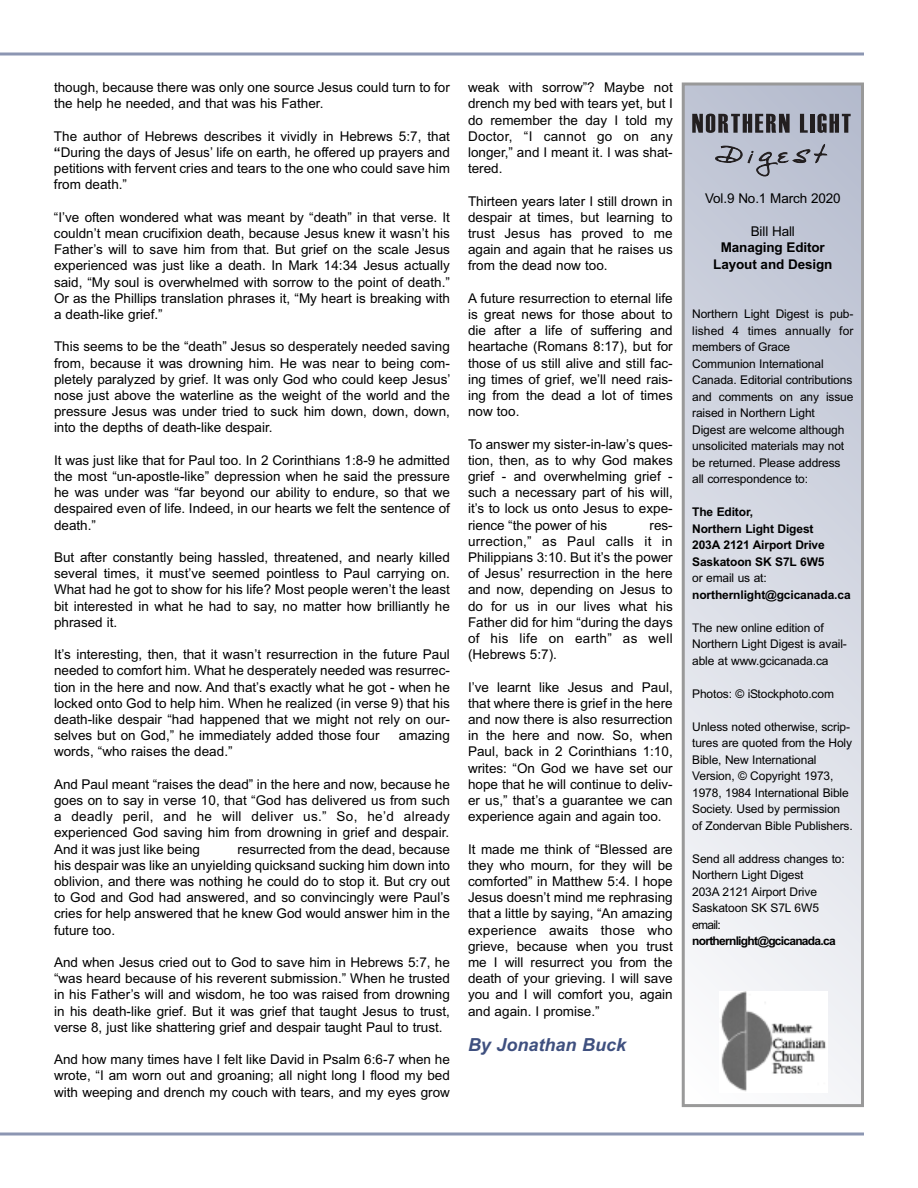
<style>
.page{position:relative;width:918px;height:1188px;background:#fff}
.page>*{position:absolute;margin:0;border:0;box-sizing:border-box;transform-origin:0 0}
.t1{font:italic 700 18px "Arial";color:#3f507f}
.t2{font:13.5px/16.2px "Arial";color:#000;text-align:justify}
.t3{font:700 13.5px/16.5px "Arial";letter-spacing:-.01em;color:#000;text-align:center}
.t4{font:12px/16.5px "Arial";letter-spacing:-.01em;color:#000}
.t5{font:700 12px/16.5px "Arial";letter-spacing:-.01em;color:#000}
.t6{font:700 12px "Arial";letter-spacing:-.06em;color:#000}
.s1{font-weight:700}
</style>
<div class="page">
<svg style="left:0;top:52px;width:864px;height:4px;background:#a8b0c5"></svg>
<svg style="left:0;top:1132px;width:864px;height:4px;background:#a8b0c5"></svg>
<div style="left:685px;top:86px;width:176px;height:1018px;background:linear-gradient(to bottom,#b8bed0,#f9fafb)"></div>
<div style="left:682px;top:82px;width:182px;height:1025px;border:3px solid #999"></div>
<img style="left:719px;top:991px;width:108px;height:102px">
<svg style="left:715px;top:144px;width:113px;height:32px;background:#a5a9b7"></svg>
<svg style="left:692px;top:114px;width:98px;height:19px;background:#5c5c63"></svg>
<svg style="left:800px;top:114px;width:8px;height:19px"></svg>
<div style="left:810px;top:114px;width:5px;height:19px;background:#231f20"></div>
<svg style="left:817px;top:114px;width:34px;height:19px"></svg>
<p class="t2" style="left:54px;top:79px;width:397px">though, because there was only one source Jesus could turn to for the help he needed, and that was his Father.</p>
<p class="t2" style="left:54px;top:128px;width:398px">The author of Hebrews describes it vividly in Hebrews 5:7, that <span class="s1">“</span>During the days of Jesus’ life on earth, he offered up prayers and petitions with fervent cries and tears to the one who could save him from death.”</p>
<p class="t2" style="left:54px;top:209px;width:398px">“I’ve often wondered what was meant by “death” in that verse. It couldn’t mean crucifixion death, because Jesus knew it wasn’t his Father’s will to save him from that. But grief on the scale Jesus experienced was just like a death. In Mark 14:34 Jesus actually said, “My soul is overwhelmed with sorrow to the point of death.” Or as the Phillips translation phrases it, “My heart is breaking with a death-like grief.”</p>
<p class="t2" style="left:54px;top:339px;width:398px">This seems to be the “death” Jesus so desperately needed saving from, because it was drowning him. He was near to being com&shy;pletely paralyzed by grief. It was only God who could keep Jesus’ nose just above the waterline as the weight of the world and the pressure Jesus was under tried to suck him down, down, down, into the depths of death-like despair.</p>
<p class="t2" style="left:54px;top:452px;width:398px">It was just like that for Paul too. In 2 Corinthians 1:8-9 he admitted the most “un-apostle-like” depression when he said the pressure he was under was “far beyond our ability to endure, so that we despaired even of life. Indeed, in our hearts we felt the sentence of death.”</p>
<p class="t2" style="left:54px;top:549px;width:398px">But after constantly being hassled, threatened, and nearly killed several times, it must’ve seemed pointless to Paul carrying on.<br>What had he got to show for his life? Most people weren’t the least bit interested in what he had to say, no matter how brilliantly he phrased it.</p>
<p class="t2" style="left:54px;top:646px;width:398px">It’s interesting, then, that it wasn’t resurrection in the future Paul needed to comfort him. What he desperately needed was resurrec&shy;tion in the here and now. And that’s exactly what he got - when he locked onto God to help him. When he realized (in verse 9) that his death-like despair “had happened that we might not rely on our&shy;selves but on God,” he immediately added those four</p>
<p class="t2" style="left:399px;top:727px;width:53px">amazing</p>
<p class="t2" style="left:54px;top:744px;width:180px">words, “who raises the dead.”</p>
<p class="t2" style="left:54px;top:776px;width:397px">And Paul meant “raises the dead” in the here and now, because he goes on to say in verse 10, that “God has delivered us from such a deadly peril, and he will deliver us.” So, he’d already experienced God saving him from drowning in grief and despair.<br>And it was just like being</p>
<p class="t2" style="left:54px;top:841px;width:398px;text-indent:184px">resurrected from the dead, because his despair was like an unyielding quicksand sucking him down into oblivion, and there was nothing he could do to stop it. But cry out to God and God had answered, and so convincingly were Paul’s cries for help answered that he knew God would answer him in the future too.</p>
<p class="t2" style="left:54px;top:954px;width:398px">And when Jesus cried out to God to save him in Hebrews 5:7, he “was heard because of his reverent submission.” When he trusted in his Father’s will and wisdom, he too was raised from drowning in his death-like grief. But it was grief that taught Jesus to trust, verse 8, just like shattering grief and despair taught Paul to trust.</p>
<p class="t2" style="left:54px;top:1051px;width:398px">And how many times have I felt like David in Psalm 6:6-7 when he wrote, “I am worn out and groaning; all night long I flood my bed with weeping and drench my couch with tears, and my eyes grow</p>
<p class="t2" style="left:468px;top:79px;width:206px">weak with sorrow”? Maybe not drench my bed with tears yet, but I do remember the day I told my Doctor, “I cannot go on any longer,” and I meant it. I was shat&shy;tered.</p>
<p class="t2" style="left:468px;top:193px;width:206px">Thirteen years later I still drown in despair at times, but learning to trust Jesus has proved to me again and again that he raises us from the dead now too.</p>
<p class="t2" style="left:468px;top:290px;width:206px">A future resurrection to eternal life is great news for those about to die after a life of suffering and heartache (Romans 8:17), but for those of us still alive and still fac&shy;ing times of grief, we’ll need rais&shy;ing from the dead a lot of times now too.</p>
<p class="t2" style="left:468px;top:436px;width:206px">To answer my sister-in-law’s ques&shy;tion, then, as to why God makes grief - and overwhelming grief - such a necessary part of his will, it’s to lock us onto Jesus to expe&shy;rience “the power of his</p>
<p class="t2" style="left:468px;top:517px;width:206px;text-indent:182px">res&shy;urrection,” as Paul calls it in Philippians 3:10. But it’s the power of Jesus’ resurrection in the here and now, depending on Jesus to do for us in our lives what his Father did for him “during the days of his life on earth” as well (Hebrews 5:7).</p>
<p class="t2" style="left:468px;top:679px;width:206px">I’ve learnt like Jesus and Paul, that where there is grief in the here and now there is also resurrection in the here and now. So, when Paul, back in 2 Corinthians 1:10, writes: “On God we have set our hope that he will continue to deliv&shy;er us,” that’s a guarantee we can experience again and again too.</p>
<p class="t2" style="left:468px;top:841px;width:206px">It made me think of “Blessed are they who mourn, for they will be comforted” in Matthew 5:4. I hope Jesus doesn’t mind me rephrasing that a little by saying, “An amazing experience awaits those who grieve, because when you trust me I will resurrect you from the death of your grieving. I will save you and I will comfort you, again and again. I promise.”</p>
<h1 class="t1" style="left:468px;top:1035px;width:160px">By Jonathan Buck</h1>
<p class="t2" style="left:705px;top:190px;width:137px">Vol.9 No.1 March 2020</p>
<p class="t2" style="left:751px;top:223px;width:46px">Bill Hall</p>
<p class="t3" style="left:713px;top:240px;width:121px">Managing Editor<br>Layout and Design</p>
<p class="t4" style="left:692px;top:306px;width:163px">Northern Light Digest is pub&shy;lished 4 times annually for members of Grace<br>Communion International<br>Canada. Editorial contributions and comments on any issue raised in Northern Light<br>Digest are welcome although unsolicited materials may not be returned. Please address all correspondence to:</p>
<p class="t5" style="left:692px;top:504px;width:134px">The Editor,<br>Northern Light Digest<br>203A 2121 Airport Drive<br>Saskatoon SK S7L 6W5</p>
<p class="t4" style="left:692px;top:570px;width:76px">or email us at:</p>
<p class="t5" style="left:692px;top:587px;width:160px">northernlight@gcicanada.ca</p>
<p class="t4" style="left:692px;top:620px;width:156px">The new online edition of<br>Northern Light Digest is avail&shy;able at www.gcicanada.ca</p>
<p class="t4" style="left:692px;top:686px;width:143px">Photos: © iStockphoto.com</p>
<p class="t4" style="left:692px;top:719px;width:162px">Unless noted otherwise, scrip&shy;tures are quoted from the Holy<br>Bible, New International<br>Version, © Copyright 1973,<br>1978, 1984 International Bible<br>Society. Used by permission of Zondervan Bible Publishers.</p>
<p class="t4" style="left:692px;top:851px;width:154px">Send all address changes to:<br>Northern Light Digest<br>203A 2121 Airport Drive<br>Saskatoon SK S7L 6W5 email:</p>
<p class="t6" style="left:692px;top:934px;width:145px">northernlight@gcicanada.ca</p>
</div>
